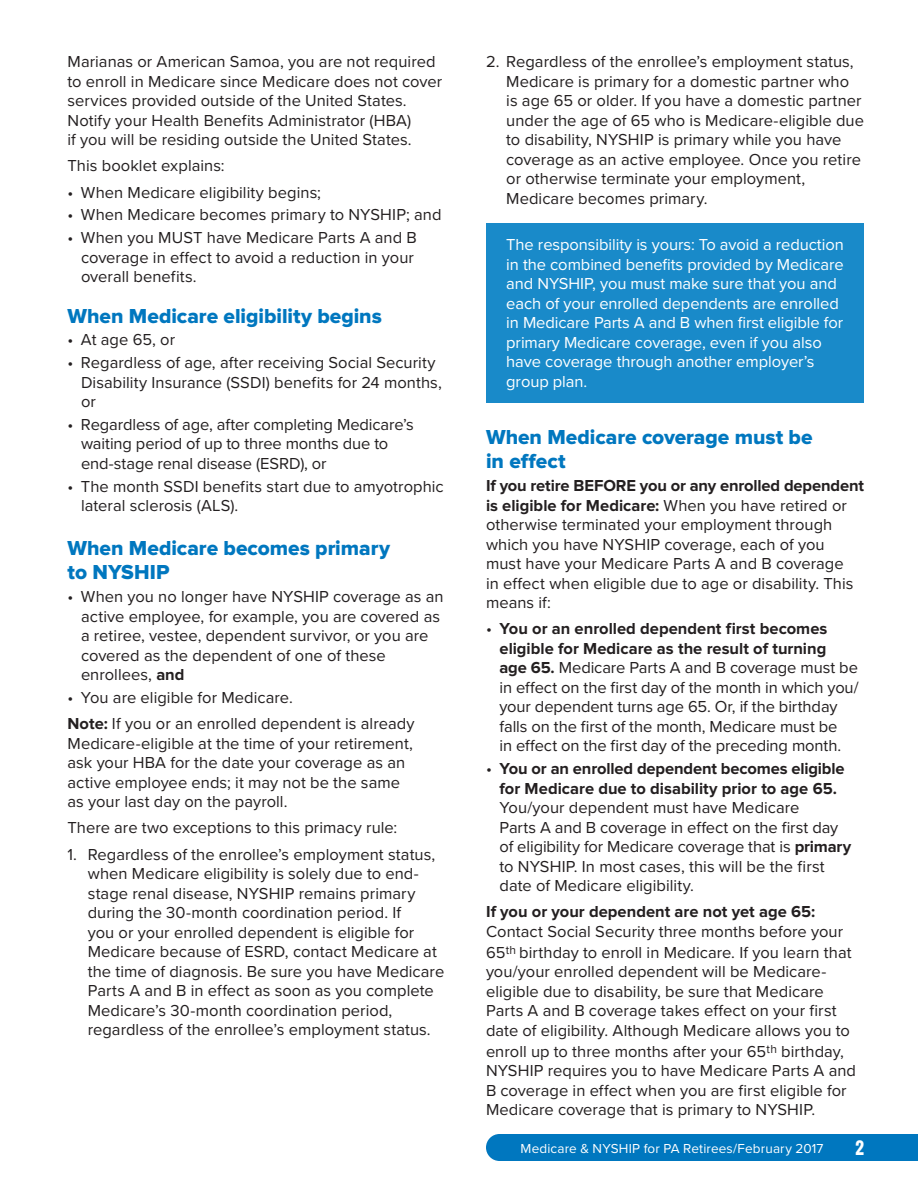
<style>
.page{position:relative;width:918px;height:1188px;background:#fff}
.page>*{position:absolute;margin:0;border:0;box-sizing:border-box;transform-origin:0 0}
.Med_NYSHIP_2016_H2_P{font:21px/24px "Proxima Nova Extrabld";color:#0077bf}
.Med_NYSHIP_2016_Body{font:16.5px/19.5px "Proxima Nova";letter-spacing:.005em;color:#231f20}
.Med_NYSHIP_2016_Box{font:16.5px/19.5px "Proxima Nova";letter-spacing:-.005em;color:#fff}
.t1{font:700 16.5px "Oswald";color:#fff}
.t2{font:13.5px "Proxima Nova";letter-spacing:.01em;color:#fff}
.s1{font-weight:700}
</style>
<div class="page">
<div style="left:486px;top:1134px;width:27px;height:27px;background:#0077bf;border-radius:50%"></div>
<div style="left:500px;top:1134px;width:418px;height:27px;background:#0077bf"></div>
<div style="left:486px;top:224px;width:378px;height:180px;background:#198ac9"></div>
<p class="Med_NYSHIP_2016_Body" style="left:68px;top:51px;width:376px">Marianas or American Samoa, you are not required to enroll in Medicare since Medicare does not cover services provided outside of the United States.<br>Notify your Health Benefits Administrator (HBA)<br>if you will be residing outside the United States.</p>
<p class="Med_NYSHIP_2016_Body" style="left:68px;top:155px;width:159px">This booklet explains:</p>
<p class="Med_NYSHIP_2016_Body" style="left:68px;top:182px;width:255px">• When Medicare eligibility begins;</p>
<p class="Med_NYSHIP_2016_Body" style="left:68px;top:204px;width:376px">• When Medicare becomes primary to NYSHIP; and</p>
<p class="Med_NYSHIP_2016_Body" style="left:81px;top:227px;width:337px;text-indent:-14px">• When you MUST have Medicare Parts A and B coverage in effect to avoid a reduction in your overall benefits.</p>
<p class="Med_NYSHIP_2016_H2_P" style="left:68px;top:305px;width:316px">When Medicare eligibility begins</p>
<p class="Med_NYSHIP_2016_Body" style="left:68px;top:330px;width:109px">• At age 65, or</p>
<p class="Med_NYSHIP_2016_Body" style="left:81px;top:352px;width:362px;text-indent:-14px">• Regardless of age, after receiving Social Security<br>Disability Insurance (SSDI) benefits for 24 months, or</p>
<p class="Med_NYSHIP_2016_Body" style="left:81px;top:414px;width:334px;text-indent:-14px">• Regardless of age, after completing Medicare’s waiting period of up to three months due to end-stage renal disease (ESRD), or</p>
<p class="Med_NYSHIP_2016_Body" style="left:81px;top:476px;width:364px;text-indent:-14px">• The month SSDI benefits start due to amyotrophic lateral sclerosis (ALS).</p>
<p class="Med_NYSHIP_2016_H2_P" style="left:68px;top:537px;width:324px">When Medicare becomes primary to NYSHIP</p>
<p class="Med_NYSHIP_2016_Body" style="left:81px;top:586px;width:364px;text-indent:-14px">• When you no longer have NYSHIP coverage as an active employee, for example, you are covered as a retiree, vestee, dependent survivor, or you are covered as the dependent of one of these enrollees, <span class="s1">and</span></p>
<p class="Med_NYSHIP_2016_Body" style="left:68px;top:687px;width:227px">• You are eligible for Medicare.</p>
<p class="Med_NYSHIP_2016_Body" style="left:68px;top:713px;width:349px"><span class="s1">Note:</span> If you or an enrolled dependent is already Medicare-eligible at the time of your retirement, ask your HBA for the date your coverage as an active employee ends; it may not be the same as your last day on the payroll.</p>
<p class="Med_NYSHIP_2016_Body" style="left:68px;top:817px;width:331px">There are two exceptions to this primacy rule:</p>
<p class="Med_NYSHIP_2016_Body" style="left:88px;top:844px;width:358px;text-indent:-20px">1. Regardless of the enrollee’s employment status, when Medicare eligibility is solely due to end&shy;stage renal disease, NYSHIP remains primary during the 30-month coordination period. If<br>you or your enrolled dependent is eligible for Medicare because of ESRD, contact Medicare at the time of diagnosis. Be sure you have Medicare Parts A and B in effect as soon as you complete Medicare’s 30-month coordination period, regardless of the enrollee’s employment status.</p>
<p class="Med_NYSHIP_2016_Body" style="left:506px;top:51px;width:359px;text-indent:-20px">2. Regardless of the enrollee’s employment status, Medicare is primary for a domestic partner who is age 65 or older. If you have a domestic partner under the age of 65 who is Medicare-eligible due to disability, NYSHIP is primary while you have coverage as an active employee. Once you retire or otherwise terminate your employment, Medicare becomes primary.</p>
<p class="Med_NYSHIP_2016_Box" style="left:506px;top:234px;width:339px">The responsibility is yours: To avoid a reduction in the combined benefits provided by Medicare and NYSHIP, you must make sure that you and each of your enrolled dependents are enrolled in Medicare Parts A and B when first eligible for primary Medicare coverage, even if you also have coverage through another employer’s group plan.</p>
<p class="Med_NYSHIP_2016_H2_P" style="left:486px;top:426px;width:328px">When Medicare coverage must be in effect</p>
<p class="Med_NYSHIP_2016_Body" style="left:486px;top:475px;width:379px"><span class="s1">If you retire BEFORE you or any enrolled dependent is eligible for Medicare:</span> When you have retired or otherwise terminated your employment through which you have NYSHIP coverage, each of you must have your Medicare Parts A and B coverage<br>in effect when eligible due to age or disability. This means if:</p>
<p class="Med_NYSHIP_2016_Body" style="left:500px;top:618px;width:361px;text-indent:-14px">• <span class="s1">You or an enrolled dependent first becomes eligible for Medicare as the result of turning<br>age 65.</span> Medicare Parts A and B coverage must be in effect on the first day of the month in which you/ your dependent turns age 65. Or, if the birthday falls on the first of the month, Medicare must be<br>in effect on the first day of the preceding month.</p>
<p class="Med_NYSHIP_2016_Body" style="left:500px;top:758px;width:353px;text-indent:-14px">• <span class="s1">You or an enrolled dependent becomes eligible for Medicare due to disability prior to age 65.<br></span>You/your dependent must have Medicare<br>Parts A and B coverage in effect on the first day of eligibility for Medicare coverage that is <span class="s1">primary </span>to NYSHIP. In most cases, this will be the first date of Medicare eligibility.</p>
<p class="Med_NYSHIP_2016_Body" style="left:486px;top:901px;width:359px"><span class="s1">If you or your dependent are not yet age 65:<br></span>Contact Social Security three months before your</p>
<p class="Med_NYSHIP_2016_Body" style="left:486px;top:942px;width:367px">65<sup>th</sup> birthday to enroll in Medicare. If you learn that you/your enrolled dependent will be Medicare&shy;eligible due to disability, be sure that Medicare Parts A and B coverage takes effect on your first date of eligibility. Although Medicare allows you to</p>
<p class="Med_NYSHIP_2016_Body" style="left:486px;top:1041px;width:372px">enroll up to three months after your 65<sup>th</sup> birthday, NYSHIP requires you to have Medicare Parts A and B coverage in effect when you are first eligible for Medicare coverage that is primary to NYSHIP.</p>
<p class="t2" style="left:521px;top:1138px;width:304px">Medicare &amp; NYSHIP for PA Retirees/February 2017</p>
<p class="t1" style="left:855px;top:1135px;width:10px">2</p>
</div>
